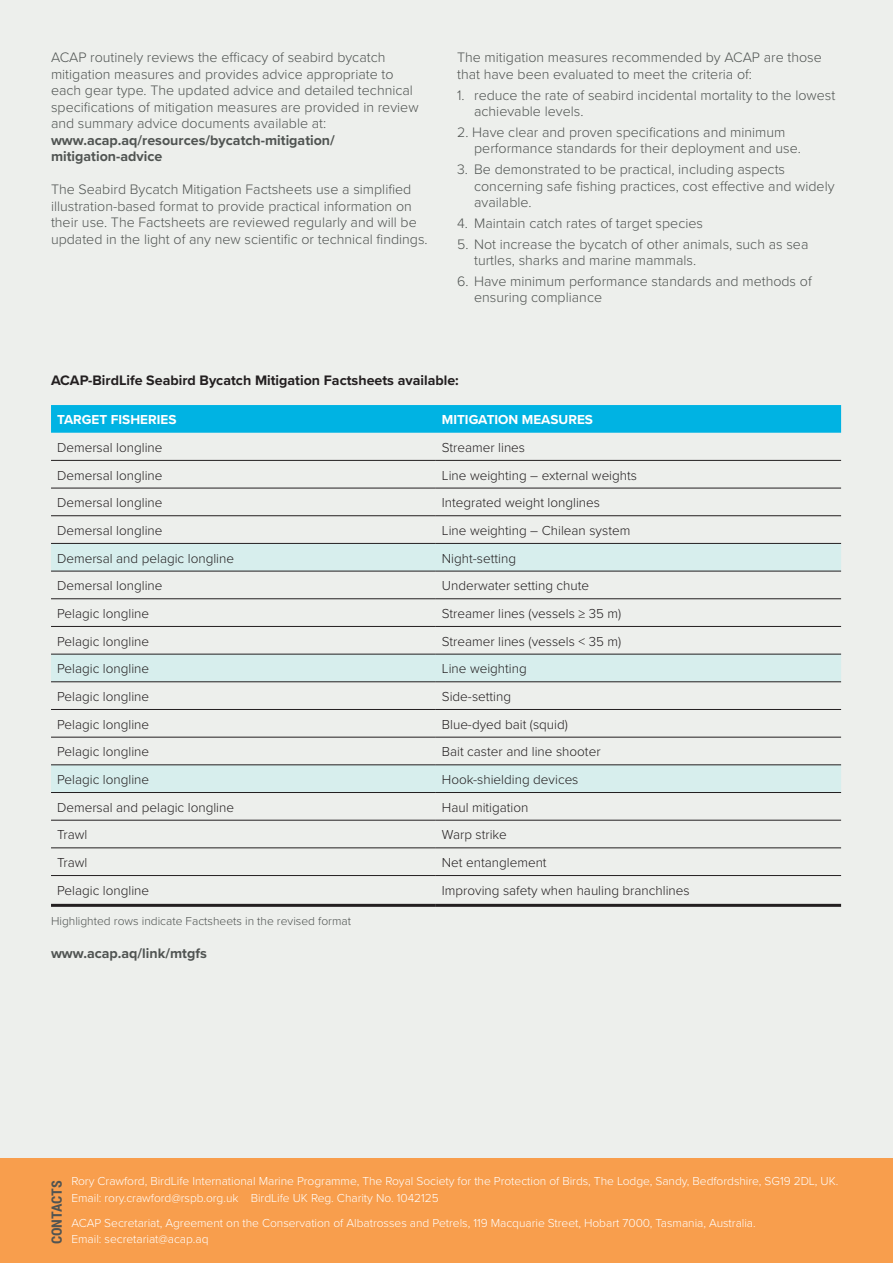
<style>
.page{position:relative;width:893px;height:1263px;background:#edefec}
.page>*{position:absolute;margin:0;border:0;box-sizing:border-box;transform-origin:0 0}
.t1{font:300 14.25px/16.5px "Proxima Nova";color:#505452}
.t2{font:700 14.25px/16.5px "Proxima Nova";color:#505452}
.t3{font:700 14.25px "Proxima Nova";color:#231f20}
.t4{font:700 14.25px "Roboto Condensed";letter-spacing:-.01em;color:#505452}
.t5{font:300 13.5px "Proxima Nova";color:#231f20}
.t6{font:700 13.5px "Proxima Nova";color:#fff}
.t7{font:300 12px/16.5px "Proxima Nova";letter-spacing:-.005em;color:#fff}
.t8{font:300 12px "Proxima Nova";color:#505452}
</style>
<div class="page">
<div style="left:0;top:1159px;width:893px;height:104px;background:#f89e4d"></div>
<div style="left:51px;top:405px;width:790px;height:28px;background:#00b3e3"></div>
<svg style="left:51px;top:544px;width:790px;height:248px"></svg>
<hr style="left:51px;top:460px;width:385px;height:1px;background:#231f20">
<hr style="left:436px;top:460px;width:405px;height:1px;background:#231f20">
<hr style="left:51px;top:488px;width:385px;height:1px;background:#231f20">
<hr style="left:436px;top:488px;width:405px;height:1px;background:#231f20">
<hr style="left:51px;top:515px;width:385px;height:1px;background:#231f20">
<hr style="left:436px;top:515px;width:405px;height:1px;background:#231f20">
<hr style="left:51px;top:543px;width:385px;height:1px;background:#231f20">
<hr style="left:436px;top:543px;width:405px;height:1px;background:#231f20">
<hr style="left:51px;top:571px;width:385px;height:1px;background:#231f20">
<hr style="left:436px;top:571px;width:405px;height:1px;background:#231f20">
<hr style="left:51px;top:598px;width:385px;height:1px;background:#231f20">
<hr style="left:436px;top:598px;width:405px;height:1px;background:#231f20">
<hr style="left:51px;top:626px;width:385px;height:1px;background:#231f20">
<hr style="left:436px;top:626px;width:405px;height:1px;background:#231f20">
<hr style="left:51px;top:654px;width:385px;height:1px;background:#231f20">
<hr style="left:436px;top:654px;width:405px;height:1px;background:#231f20">
<hr style="left:51px;top:681px;width:385px;height:1px;background:#231f20">
<hr style="left:436px;top:681px;width:405px;height:1px;background:#231f20">
<hr style="left:51px;top:709px;width:385px;height:1px;background:#231f20">
<hr style="left:436px;top:709px;width:405px;height:1px;background:#231f20">
<hr style="left:51px;top:737px;width:385px;height:1px;background:#231f20">
<hr style="left:436px;top:737px;width:405px;height:1px;background:#231f20">
<hr style="left:51px;top:764px;width:385px;height:1px;background:#231f20">
<hr style="left:436px;top:764px;width:405px;height:1px;background:#231f20">
<hr style="left:51px;top:792px;width:385px;height:1px;background:#231f20">
<hr style="left:436px;top:792px;width:405px;height:1px;background:#231f20">
<hr style="left:51px;top:820px;width:385px;height:1px;background:#231f20">
<hr style="left:436px;top:820px;width:405px;height:1px;background:#231f20">
<hr style="left:51px;top:847px;width:385px;height:1px;background:#231f20">
<hr style="left:436px;top:847px;width:405px;height:1px;background:#231f20">
<hr style="left:51px;top:875px;width:385px;height:1px;background:#231f20">
<hr style="left:436px;top:875px;width:405px;height:1px;background:#231f20">
<hr style="left:51px;top:904px;width:385px;height:3px;background:#231f20">
<hr style="left:436px;top:904px;width:405px;height:3px;background:#231f20">
<p class="t1" style="left:51px;top:49px;width:369px">ACAP routinely reviews the efficacy of seabird bycatch mitigation measures and provides advice appropriate to each gear type. The updated advice and detailed technical specifications of mitigation measures are provided in review and summary advice documents available at:</p>
<p class="t2" style="left:51px;top:131px;width:285px">www.acap.aq/resources/bycatch-mitigation/ mitigation-advice</p>
<p class="t1" style="left:51px;top:181px;width:378px">The Seabird Bycatch Mitigation Factsheets use a simplified illustration-based format to provide practical information on their use. The Factsheets are reviewed regularly and will be updated in the light of any new scientific or technical findings.</p>
<p class="t1" style="left:457px;top:49px;width:366px">The mitigation measures recommended by ACAP are those that have been evaluated to meet the criteria of:</p>
<p class="t1" style="left:474px;top:86px;width:363px;text-indent:-17px">1. reduce the rate of seabird incidental mortality to the lowest achievable levels.</p>
<p class="t1" style="left:474px;top:123px;width:328px;text-indent:-17px">2. Have clear and proven specifications and minimum performance standards for their deployment and use.</p>
<p class="t1" style="left:474px;top:160px;width:362px;text-indent:-17px">3. Be demonstrated to be practical, including aspects concerning safe fishing practices, cost effective and widely available.</p>
<p class="t1" style="left:457px;top:214px;width:247px">4. Maintain catch rates of target species</p>
<p class="t1" style="left:474px;top:235px;width:336px;text-indent:-17px">5. Not increase the bycatch of other animals, such as sea turtles, sharks and marine mammals.</p>
<p class="t1" style="left:474px;top:272px;width:339px;text-indent:-17px">6. Have minimum performance standards and methods of ensuring compliance</p>
<p class="t3" style="left:51px;top:370px;width:409px">ACAP-BirdLife Seabird Bycatch Mitigation Factsheets available:</p>
<p class="t6" style="left:57px;top:410px;width:121px">TARGET FISHERIES</p>
<p class="t6" style="left:442px;top:410px;width:153px">MITIGATION MEASURES</p>
<p class="t5" style="left:57px;top:437px;width:107px">Demersal longline</p>
<p class="t5" style="left:442px;top:437px;width:85px">Streamer lines</p>
<p class="t5" style="left:57px;top:465px;width:107px">Demersal longline</p>
<p class="t5" style="left:442px;top:465px;width:197px">Line weighting – external weights</p>
<p class="t5" style="left:57px;top:493px;width:107px">Demersal longline</p>
<p class="t5" style="left:442px;top:493px;width:160px">Integrated weight longlines</p>
<p class="t5" style="left:57px;top:520px;width:107px">Demersal longline</p>
<p class="t5" style="left:442px;top:520px;width:190px">Line weighting – Chilean system</p>
<p class="t5" style="left:57px;top:548px;width:179px">Demersal and pelagic longline</p>
<p class="t5" style="left:442px;top:548px;width:76px">Night-setting</p>
<p class="t5" style="left:57px;top:576px;width:107px">Demersal longline</p>
<p class="t5" style="left:442px;top:576px;width:149px">Underwater setting chute</p>
<p class="t5" style="left:57px;top:603px;width:94px">Pelagic longline</p>
<p class="t5" style="left:442px;top:603px;width:181px">Streamer lines (vessels ≥ 35 m)</p>
<p class="t5" style="left:57px;top:631px;width:94px">Pelagic longline</p>
<p class="t5" style="left:442px;top:631px;width:181px">Streamer lines (vessels &lt; 35 m)</p>
<p class="t5" style="left:57px;top:659px;width:94px">Pelagic longline</p>
<p class="t5" style="left:442px;top:659px;width:86px">Line weighting</p>
<p class="t5" style="left:57px;top:686px;width:94px">Pelagic longline</p>
<p class="t5" style="left:442px;top:686px;width:71px">Side-setting</p>
<p class="t5" style="left:57px;top:714px;width:94px">Pelagic longline</p>
<p class="t5" style="left:442px;top:714px;width:127px">Blue-dyed bait (squid)</p>
<p class="t5" style="left:57px;top:742px;width:94px">Pelagic longline</p>
<p class="t5" style="left:442px;top:742px;width:160px">Bait caster and line shooter</p>
<p class="t5" style="left:57px;top:769px;width:94px">Pelagic longline</p>
<p class="t5" style="left:442px;top:769px;width:138px">Hook-shielding devices</p>
<p class="t5" style="left:57px;top:797px;width:179px">Demersal and pelagic longline</p>
<p class="t5" style="left:442px;top:797px;width:88px">Haul mitigation</p>
<p class="t5" style="left:57px;top:825px;width:32px">Trawl</p>
<p class="t5" style="left:442px;top:825px;width:66px">Warp strike</p>
<p class="t5" style="left:57px;top:852px;width:32px">Trawl</p>
<p class="t5" style="left:442px;top:852px;width:106px">Net entanglement</p>
<p class="t5" style="left:57px;top:880px;width:94px">Pelagic longline</p>
<p class="t5" style="left:442px;top:880px;width:249px">Improving safety when hauling branchlines</p>
<p class="t8" style="left:51px;top:912px;width:302px">Highlighted rows indicate Factsheets in the revised format</p>
<p class="t2" style="left:51px;top:945px;width:157px">www.acap.aq/link/mtgfs</p>
<p class="t4" style="left:47px;top:1244px;width:65px;rotate:-90deg">CONTACTS</p>
<p class="t7" style="left:71px;top:1172px;width:768px">Rory Crawford, BirdLife International Marine Programme, The Royal Society for the Protection of Birds, The Lodge, Sandy, Bedfordshire, SG19 2DL, UK.<br>Email: rory.crawford@rspb.org.uk BirdLife UK Reg. Charity No. 1042125</p>
<p class="t7" style="left:71px;top:1214px;width:686px">ACAP Secretariat, Agreement on the Conservation of Albatrosses and Petrels, 119 Macquarie Street, Hobart 7000, Tasmania, Australia.</p>
<p class="t7" style="left:71px;top:1230px;width:139px">Email: secretariat@acap.aq</p>
</div>
